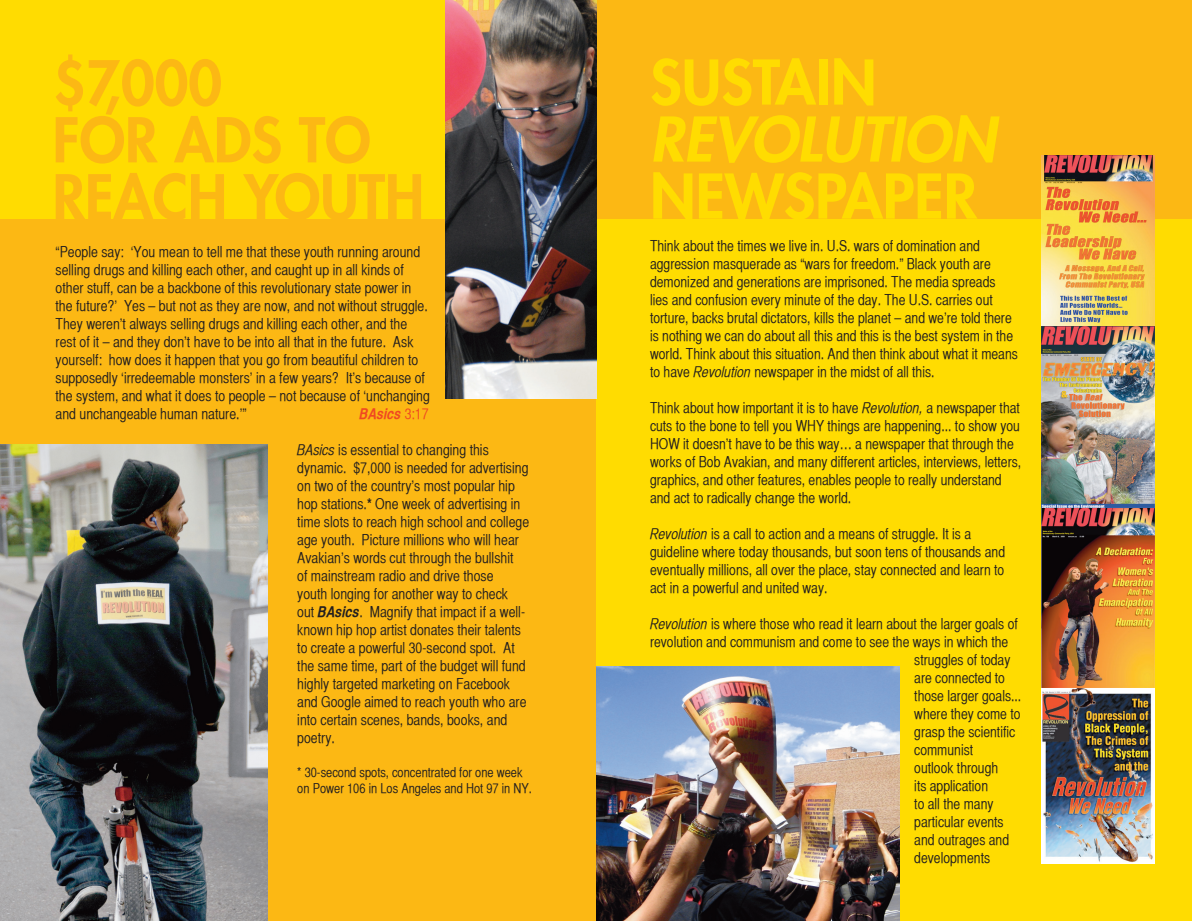
<style>
.page{position:relative;width:1192px;height:921px;background:#fff}
.page>*{position:absolute;margin:0;border:0;box-sizing:border-box;transform-origin:0 0}
.t1{font:800 60px/57px "Futura";color:#fcb814}
.t2{font:800 60px "Futura";color:#ffdc01}
.t3{font:italic 800 60px "Futura";color:#ffdc01}
.t4{font:15px/18px "Helvetica CY Plain";color:#231f20}
.t5{font:italic 15px "Helvetica CY Bold";color:#f04822}
.t6{font:13.5px/16.2px "Helvetica CY Plain";color:#231f20}
.s1{font-family:"Helvetica CY Plain";font-style:normal}
.s2{font-family:"Helvetica CY Oblique"}
.s3{font-family:"Helvetica CY Bold"}
.s4{font-family:"Helvetica CY Bold";font-style:italic}
</style>
<div class="page">
<div style="left:0;top:0;width:596px;height:921px;background:#ffdc01"></div>
<div style="left:0;top:219px;width:596px;height:702px;background:#fcb814"></div>
<div style="left:596px;top:219px;width:595px;height:702px;background:#ffdc01"></div>
<div style="left:596px;top:0;width:595px;height:219px;background:#fcb814"></div>
<img style="left:445px;top:0;width:151px;height:398px">
<img style="left:1041px;top:155px;width:113px;height:709px">
<img style="left:596px;top:667px;width:303px;height:254px">
<img style="left:0;top:445px;width:267px;height:476px">
<h1 class="t1" style="left:53px;top:55px;width:373px">$7,000<br>FOR ADS TO<br>REACH YOUTH</h1>
<p class="t4" style="left:56px;top:243px;width:376px">“People say: ‘You mean to tell me that these youth running around selling drugs and killing each other, and caught up in all kinds of other stuff, can be a backbone of this revolutionary state power in the future?’ Yes – but not as they are now, and not without struggle.<br>They weren’t always selling drugs and killing each other, and the rest of it – and they don’t have to be into all that in the future. Ask yourself: how does it happen that you go from beautiful children to supposedly ‘irredeemable monsters’ in a few years? It’s because of the system, and what it does to people – not because of ‘unchanging and unchangeable human nature.’”</p>
<p class="t5" style="left:359px;top:404px;width:71px">BAsics <span class="s1">3:17</span></p>
<p class="t4" style="left:297px;top:441px;width:233px"><span class="s2">BAsics</span> is essential to changing this dynamic. $7,000 is needed for advertising on two of the country’s most popular hip hop stations.<span class="s3">*</span> One week of advertising in time slots to reach high school and college age youth. Picture millions who will hear Avakian’s words cut through the bullshit<br>of mainstream radio and drive those<br>youth longing for another way to check<br>out <span class="s4">BAsics</span>. Magnify that impact if a well&shy;known hip hop artist donates their talents to create a powerful 30-second spot. At the same time, part of the budget will fund highly targeted marketing on Facebook and Google aimed to reach youth who are into certain scenes, bands, books, and poetry.</p>
<p class="t6" style="left:297px;top:764px;width:236px">* 30-second spots, concentrated for one week on Power 106 in Los Angeles and Hot 97 in NY.</p>
<h1 class="t2" style="left:650px;top:45px;width:228px">SUSTAIN</h1>
<h1 class="t3" style="left:650px;top:102px;width:347px">REVOLUTION</h1>
<h1 class="t2" style="left:650px;top:159px;width:328px">NEWSPAPER</h1>
<p class="t4" style="left:650px;top:237px;width:369px">Think about the times we live in. U.S. wars of domination and aggression masquerade as “wars for freedom.” Black youth are demonized and generations are imprisoned. The media spreads<br>lies and confusion every minute of the day. The U.S. carries out torture, backs brutal dictators, kills the planet – and we’re told there is nothing we can do about all this and this is the best system in the world. Think about this situation. And then think about what it means to have <span class="s2">Revolution</span> newspaper in the midst of all this.</p>
<p class="t4" style="left:650px;top:399px;width:372px">Think about how important it is to have <span class="s2">Revolution,</span> a newspaper that cuts to the bone to tell you WHY things are happening... to show you HOW it doesn’t have to be this way… a newspaper that through the works of Bob Avakian, and many different articles, interviews, letters, graphics, and other features, enables people to really understand and act to radically change the world.</p>
<p class="t4" style="left:650px;top:525px;width:356px"><span class="s2">Revolution</span> is a call to action and a means of struggle. It is a guideline where today thousands, but soon tens of thousands and eventually millions, all over the place, stay connected and learn to act in a powerful and united way.</p>
<p class="t4" style="left:650px;top:615px;width:369px"><span class="s2">Revolution</span> is where those who read it learn about the larger goals of</p>
<p class="t4" style="left:650px;top:633px;width:360px">revolution and communism and come to see the ways in which the</p>
<p class="t4" style="left:914px;top:651px;width:98px">struggles of today</p>
<p class="t4" style="left:914px;top:669px;width:92px">are connected to</p>
<p class="t4" style="left:914px;top:687px;width:108px">those larger goals...</p>
<p class="t4" style="left:914px;top:705px;width:108px">where they come to</p>
<p class="t4" style="left:914px;top:723px;width:102px">grasp the scientific</p>
<p class="t4" style="left:914px;top:741px;width:60px">communist</p>
<p class="t4" style="left:914px;top:759px;width:85px">outlook through</p>
<p class="t4" style="left:914px;top:777px;width:75px">its application</p>
<p class="t4" style="left:914px;top:795px;width:81px">to all the many</p>
<p class="t4" style="left:914px;top:813px;width:91px">particular events</p>
<p class="t4" style="left:914px;top:831px;width:96px">and outrages and</p>
<p class="t4" style="left:914px;top:849px;width:77px">developments</p>
</div>
